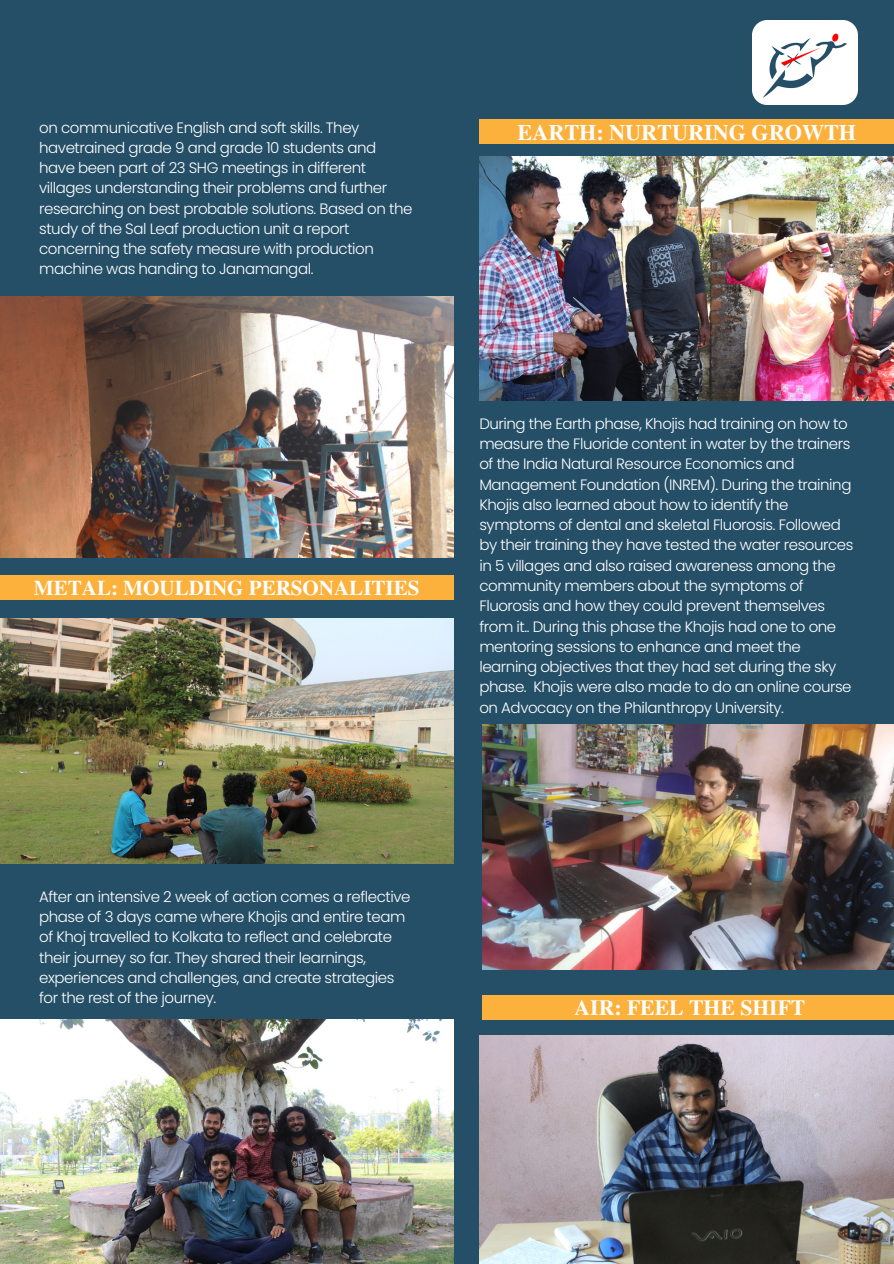
<style>
.page{position:relative;width:894px;height:1264px;background:#fff}
.page>*{position:absolute;margin:0;border:0;box-sizing:border-box;transform-origin:0 0}
.t1{font:700 22.2px "Te X Gyre Termes";color:#fff}
.t2{font:700 21.6px "Te X Gyre Termes";color:#fff}
.t3{font:700 21px "Te X Gyre Termes";color:#fff}
.t4{font:300 15px/20.2px "Poppins";letter-spacing:-.03em;color:#fff}
</style>
<div class="page">
<div style="left:0;top:0;width:893px;height:1263px;background:#254f67"></div>
<img style="left:752px;top:20px;width:105px;height:85px">
<div style="left:482px;top:994px;width:411px;height:25px;background:#fbb13c"></div>
<img style="left:0;top:619px;width:453px;height:244px">
<div style="left:479px;top:119px;width:414px;height:25px;background:#fbb13c"></div>
<img style="left:479px;top:156px;width:414px;height:244px">
<img style="left:482px;top:724px;width:411px;height:245px">
<img style="left:0;top:297px;width:453px;height:261px">
<div style="left:0;top:575px;width:453px;height:25px;background:#fbb13c"></div>
<img style="left:0;top:1019px;width:453px;height:244px">
<img style="left:479px;top:1035px;width:414px;height:228px">
<p class="t4" style="left:39px;top:117px;width:374px">on communicative English and soft skills. They havetrained grade 9 and grade 10 students and have been part of 23 SHG meetings in different villages understanding their problems and further researching on best probable solutions. Based on the study of the Sal Leaf production unit a report concerning the safety measure with production machine was handing to Janamangal.</p>
<p class="t3" style="left:34px;top:571px;width:387px">METAL: MOULDING PERSONALITIES</p>
<p class="t1" style="left:517px;top:115px;width:340px">EARTH: NURTURING GROWTH</p>
<p class="t4" style="left:479px;top:413px;width:375px">During the Earth phase, Khojis had training on how to measure the Fluoride content in water by the trainers of the India Natural Resource Economics and Management Foundation (INREM). During the training Khojis also learned about how to identify the symptoms of dental and skeletal Fluorosis. Followed by their training they have tested the water resources in 5 villages and also raised awareness among the community members about the symptoms of Fluorosis and how they could prevent themselves from it.. During this phase the Khojis had one to one mentoring sessions to enhance and meet the learning objectives that they had set during the sky phase. Khojis were also made to do an online course on Advocacy on the Philanthropy University.</p>
<p class="t4" style="left:39px;top:886px;width:372px">After an intensive 2 week of action comes a reflective phase of 3 days came where Khojis and entire team of Khoj travelled to Kolkata to reflect and celebrate their journey so far. They shared their learnings, experiences and challenges, and create strategies for the rest of the journey.</p>
<p class="t2" style="left:574px;top:990px;width:232px">AIR: FEEL THE SHIFT</p>
</div>
